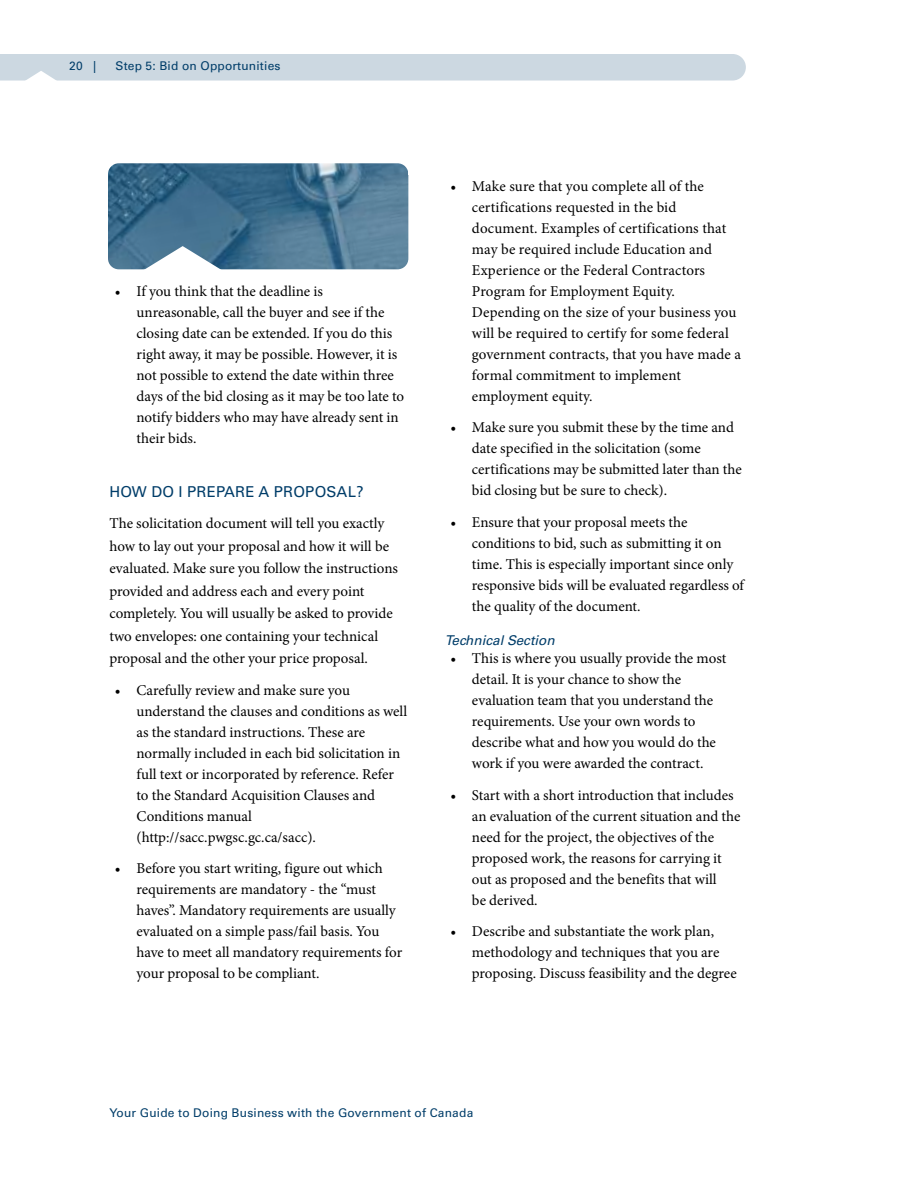
<style>
.page{position:relative;width:918px;height:1188px;background:#fff}
.page>*{position:absolute;margin:0;border:0;box-sizing:border-box;transform-origin:0 0}
.t1{font:15px/21px "Minion Pro";color:#000}
.t2{font:15px "Univers LT Std";letter-spacing:.015em;color:#003d69}
.t3{font:italic 13.5px "Univers LT Std";color:#003d69}
.t4{font:12px "Univers LT Std";letter-spacing:.015em;color:#003d69}
</style>
<div class="page">
<img style="left:108px;top:163px;width:300px;height:106px;border-radius:11px">
<svg style="left:125px;top:246px;width:116px;height:24px"></svg>
<div style="left:0;top:54px;width:746px;height:27px;background:#ccd8e1"></div>
<p class="t4" style="left:69px;top:62px;width:29px">20 |</p>
<p class="t4" style="left:116px;top:62px;width:167px">Step 5: Bid on Opportunities</p>
<p class="t1" style="left:136px;top:282px;width:269px;text-indent:-22px">• If you think that the deadline is unreasonable, call the buyer and see if the closing date can be extended. If you do this right away, it may be possible. However, it is not possible to extend the date within three days of the bid closing as it may be too late to notify bidders who may have already sent in their bids.</p>
<p class="t2" style="left:109px;top:487px;width:256px">HOW DO I PREPARE A PROPOSAL?</p>
<p class="t1" style="left:109px;top:513px;width:290px;line-height:22.5px">The solicitation document will tell you exactly how to lay out your proposal and how it will be evaluated. Make sure you follow the instructions provided and address each and every point completely. You will usually be asked to provide two envelopes: one containing your technical proposal and the other your price proposal.</p>
<p class="t1" style="left:136px;top:681px;width:272px;text-indent:-22px">• Carefully review and make sure you understand the clauses and conditions as well as the standard instructions. These are normally included in each bid solicitation in full text or incorporated by reference. Refer to the Standard Acquisition Clauses and Conditions manual (http://sacc.pwgsc.gc.ca/sacc).</p>
<p class="t1" style="left:136px;top:859px;width:267px;text-indent:-22px">• Before you start writing, figure out which requirements are mandatory - the “must haves”. Mandatory requirements are usually evaluated on a simple pass/fail basis. You have to meet all mandatory requirements for your proposal to be compliant.</p>
<p class="t1" style="left:472px;top:177px;width:271px;text-indent:-22px">• Make sure that you complete all of the certifications requested in the bid document. Examples of certifications that may be required include Education and Experience or the Federal Contractors Program for Employment Equity.<br>Depending on the size of your business you will be required to certify for some federal government contracts, that you have made a formal commitment to implement employment equity.</p>
<p class="t1" style="left:472px;top:418px;width:272px;text-indent:-22px">• Make sure you submit these by the time and date specified in the solicitation (some certifications may be submitted later than the bid closing but be sure to check).</p>
<p class="t1" style="left:472px;top:513px;width:274px;text-indent:-22px">• Ensure that your proposal meets the conditions to bid, such as submitting it on time. This is especially important since only responsive bids will be evaluated regardless of the quality of the document.</p>
<p class="t3" style="left:445px;top:635px;width:111px">Technical Section</p>
<p class="t1" style="left:472px;top:649px;width:256px;text-indent:-22px">• This is where you usually provide the most detail. It is your chance to show the evaluation team that you understand the requirements. Use your own words to describe what and how you would do the work if you were awarded the contract.</p>
<p class="t1" style="left:472px;top:786px;width:270px;text-indent:-22px">• Start with a short introduction that includes an evaluation of the current situation and the need for the project, the objectives of the proposed work, the reasons for carrying it out as proposed and the benefits that will<br>be derived.</p>
<p class="t1" style="left:472px;top:922px;width:266px;text-indent:-22px">• Describe and substantiate the work plan, methodology and techniques that you are proposing. Discuss feasibility and the degree</p>
<p class="t4" style="left:109px;top:1109px;width:365px">Your Guide to Doing Business with the Government of Canada</p>
</div>
